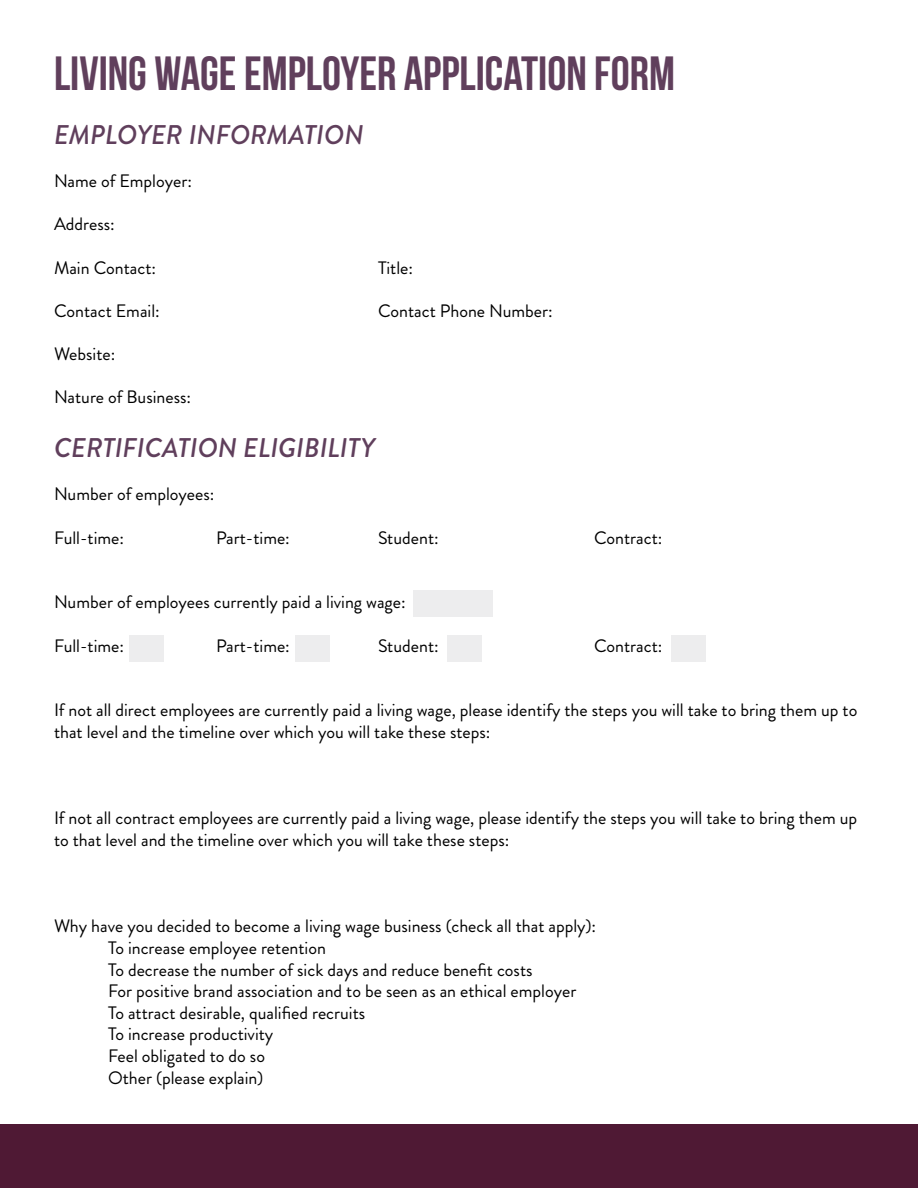
<style>
.page{position:relative;width:918px;height:1188px;background:#fff}
.page>*{position:absolute;margin:0;border:0;box-sizing:border-box;transform-origin:0 0}
.t1{font:48px "Bebas Neue";color:#603f5c}
.t2{font:italic 500 27px "Brandon Grotesque";color:#603f5c}
.t3{font:18px/21.6px "Brandon Grotesque";color:#000}
</style>
<div class="page">
<div style="left:414px;top:590px;width:79px;height:27px;background:#ededee"></div>
<div style="left:130px;top:635px;width:34px;height:27px;background:#ededee"></div>
<div style="left:295px;top:635px;width:34px;height:27px;background:#ededee"></div>
<div style="left:447px;top:635px;width:34px;height:27px;background:#ededee"></div>
<div style="left:671px;top:635px;width:35px;height:27px;background:#ededee"></div>
<div style="left:0;top:1125px;width:918px;height:63px;background:#4f1934"></div>
<h1 class="t1" style="left:54px;top:47px;width:623px">LIVING WAGE EMPLOYER APPLICATION FORM</h1>
<h2 class="t2" style="left:54px;top:116px;width:311px">EMPLOYER INFORMATION</h2>
<p class="t3" style="left:54px;top:170px;width:140px">Name of Employer:</p>
<p class="t3" style="left:54px;top:214px;width:62px">Address:</p>
<p class="t3" style="left:54px;top:257px;width:104px">Main Contact:</p>
<p class="t3" style="left:378px;top:257px;width:37px">Title:</p>
<p class="t3" style="left:54px;top:300px;width:107px">Contact Email:</p>
<p class="t3" style="left:378px;top:300px;width:176px">Contact Phone Number:</p>
<p class="t3" style="left:54px;top:343px;width:63px">Website:</p>
<p class="t3" style="left:54px;top:386px;width:139px">Nature of Business:</p>
<h2 class="t2" style="left:54px;top:429px;width:322px">CERTIFICATION ELIGIBILITY</h2>
<p class="t3" style="left:54px;top:484px;width:162px">Number of employees:</p>
<p class="t3" style="left:54px;top:527px;width:72px">Full-time:</p>
<p class="t3" style="left:216px;top:527px;width:75px">Part-time:</p>
<p class="t3" style="left:378px;top:527px;width:62px">Student:</p>
<p class="t3" style="left:594px;top:527px;width:70px">Contract:</p>
<p class="t3" style="left:54px;top:592px;width:353px">Number of employees currently paid a living wage:</p>
<p class="t3" style="left:54px;top:635px;width:72px">Full-time:</p>
<p class="t3" style="left:216px;top:635px;width:75px">Part-time:</p>
<p class="t3" style="left:378px;top:635px;width:62px">Student:</p>
<p class="t3" style="left:594px;top:635px;width:70px">Contract:</p>
<p class="t3" style="left:54px;top:700px;width:805px">If not all direct employees are currently paid a living wage, please identify the steps you will take to bring them up to that level and the timeline over which you will take these steps:</p>
<p class="t3" style="left:54px;top:808px;width:805px">If not all contract employees are currently paid a living wage, please identify the steps you will take to bring them up to that level and the timeline over which you will take these steps:</p>
<p class="t3" style="left:108px;top:916px;width:490px;text-indent:-54px">Why have you decided to become a living wage business (check all that apply):<br>To increase employee retention<br>To decrease the number of sick days and reduce benefit costs<br>For positive brand association and to be seen as an ethical employer To attract desirable, qualified recruits<br>To increase productivity<br>Feel obligated to do so<br>Other (please explain)</p>
</div>
